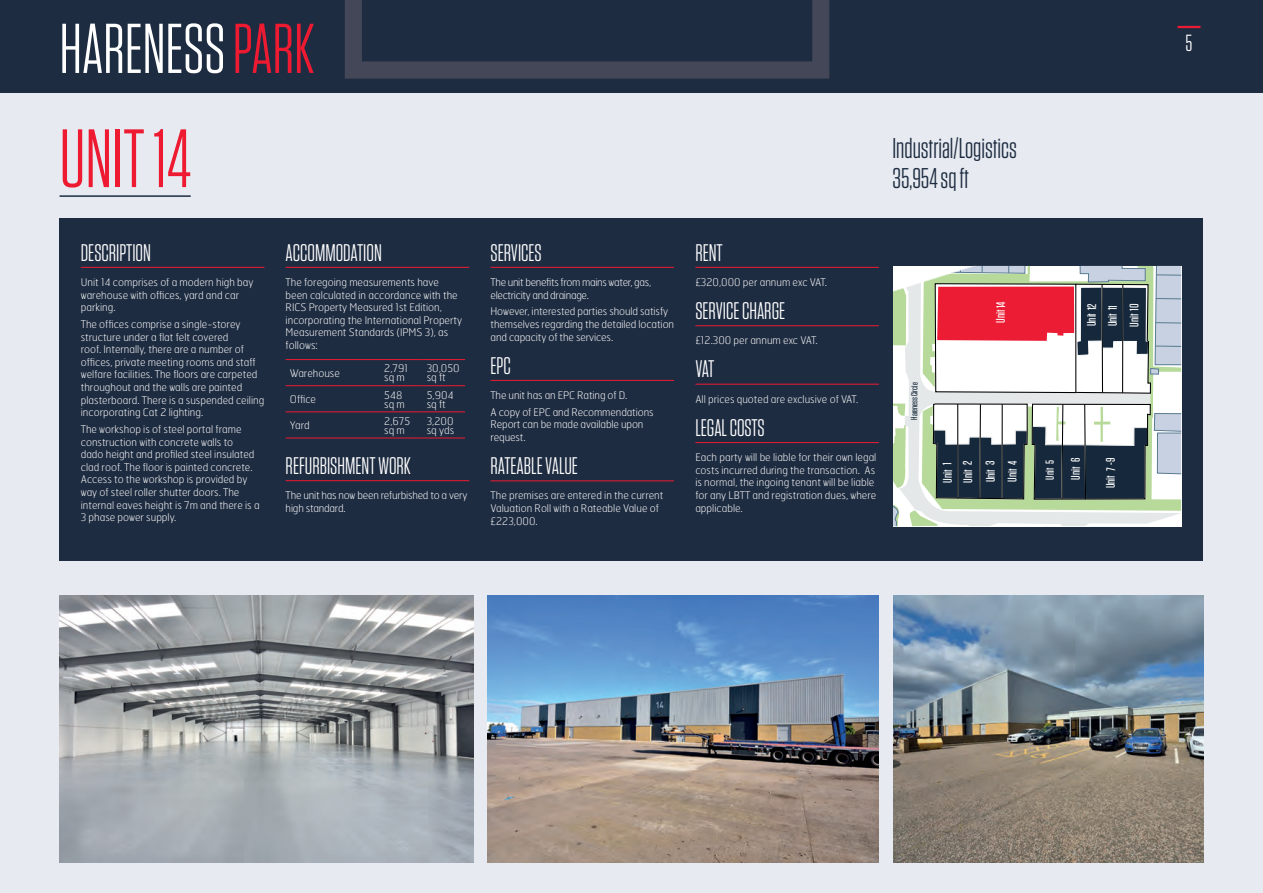
<style>
.page{position:relative;width:1263px;height:893px;background:#1e2c41}
.page>*{position:absolute;margin:0;border:0;box-sizing:border-box;transform-origin:0 0}
.t1{font:82.5px "Tungsten Narrow";color:#ed1a32}
.t2{font:70.35px "Tungsten Narrow";color:#fff}
.t3{font:28.5px/30px "Tungsten Narrow";color:#1e2c41}
.t4{font:24px "Tungsten Narrow";color:#fff}
.t5{font:23.25px "Tungsten Narrow";color:#fff}
.t6{font:500 12.45px/21.3px "Tungsten";color:#fff}
.t7{font:500 11.55px "Tungsten";color:#fff}
.t8{font:100 10.5px/12.6px "Hermes";color:#fff}
.t9{font:100 10.5px/12.6px "Hermes";letter-spacing:-.03em;color:#fff}
.t10{font:100 10.5px/12.6px "Hermes";letter-spacing:-.02em;color:#fff}
.t11{font:500 8.85px "Tungsten";color:#16293c}
.s1{color:#ed1a32}
</style>
<div class="page">
<div style="left:0;top:94px;width:1263px;height:799px;background:#e7ebf1"></div>
<div style="left:60px;top:218px;width:1143px;height:343px;background:#1e2c41"></div>
<hr style="left:60px;top:195px;width:131px;height:2px;background:#1e2c41">
<svg style="left:893px;top:266px;width:288px;height:260px"></svg>
<img style="left:60px;top:595px;width:413px;height:268px">
<img style="left:488px;top:595px;width:391px;height:268px">
<img style="left:893px;top:595px;width:310px;height:268px">
<hr style="left:1177px;top:26px;width:23px;height:2px;background:#ed1a32">
<svg style="left:345px;top:0;width:484px;height:79px"></svg>
<hr style="left:81px;top:267px;width:183px;height:1px;background:#ed1a32">
<hr style="left:286px;top:267px;width:183px;height:1px;background:#ed1a32">
<hr style="left:286px;top:480px;width:183px;height:1px;background:#ed1a32">
<hr style="left:286px;top:359px;width:94px;height:1px;background:#ed1a32">
<hr style="left:380px;top:359px;width:42px;height:1px;background:#ed1a32">
<hr style="left:422px;top:359px;width:43px;height:1px;background:#ed1a32">
<hr style="left:286px;top:385px;width:94px;height:1px;background:#ed1a32">
<hr style="left:380px;top:385px;width:42px;height:1px;background:#ed1a32">
<hr style="left:422px;top:385px;width:43px;height:1px;background:#ed1a32">
<hr style="left:286px;top:411px;width:94px;height:1px;background:#ed1a32">
<hr style="left:380px;top:411px;width:42px;height:1px;background:#ed1a32">
<hr style="left:422px;top:411px;width:43px;height:1px;background:#ed1a32">
<hr style="left:286px;top:438px;width:94px;height:1px;background:#ed1a32">
<hr style="left:380px;top:438px;width:42px;height:1px;background:#ed1a32">
<hr style="left:422px;top:438px;width:43px;height:1px;background:#ed1a32">
<hr style="left:490px;top:267px;width:184px;height:1px;background:#ed1a32">
<hr style="left:490px;top:380px;width:184px;height:1px;background:#ed1a32">
<hr style="left:490px;top:480px;width:184px;height:1px;background:#ed1a32">
<hr style="left:695px;top:267px;width:184px;height:1px;background:#ed1a32">
<hr style="left:695px;top:325px;width:184px;height:1px;background:#ed1a32">
<hr style="left:695px;top:384px;width:184px;height:1px;background:#ed1a32">
<hr style="left:695px;top:442px;width:184px;height:1px;background:#ed1a32">
<h2 class="t2" style="left:60px;top:14px;width:256px">HARENESS <span class="s1">PARK</span></h2>
<h1 class="t1" style="left:60px;top:118px;width:133px">UNIT 14</h1>
<h3 class="t3" style="left:892px;top:134px;width:126px">Industrial/Logistics<br>35,954 sq ft</h3>
<h3 class="t4" style="left:81px;top:240px;width:72px">DESCRIPTION</h3>
<p class="t8" style="left:81px;top:276px;width:174px">Unit 14 comprises of a modern high bay warehouse with offices, yard and car parking.</p>
<p class="t8" style="left:81px;top:318px;width:185px">The offices comprise a single-storey structure under a flat felt covered<br>roof. Internally, there are a number of offices, private meeting rooms and staff welfare facilities. The floors are carpeted throughout and the walls are painted plasterboard. There is a suspended ceiling incorporating Cat 2 lighting.</p>
<p class="t8" style="left:81px;top:423px;width:180px">The workshop is of steel portal frame construction with concrete walls to<br>dado height and profiled steel insulated clad roof. The floor is painted concrete.<br>Access to the workshop is provided by way of steel roller shutter doors. The internal eaves height is 7m and there is a 3 phase power supply.</p>
<h3 class="t4" style="left:286px;top:240px;width:98px">ACCOMMODATION</h3>
<p class="t8" style="left:286px;top:276px;width:178px">The foregoing measurements have been calculated in accordance with the<br>RICS Property Measured 1st Edition, incorporating the International Property<br>Measurement Standards (IPMS 3), as follows:</p>
<p class="t8" style="left:290px;top:367px;width:52px">Warehouse</p>
<p class="t8" style="left:384px;top:364px;width:25px;line-height:9px">2,791 sq m</p>
<p class="t8" style="left:427px;top:364px;width:34px;line-height:9px">30,050 sq ft</p>
<p class="t8" style="left:290px;top:393px;width:28px">Office</p>
<p class="t8" style="left:384px;top:390px;width:22px;line-height:9px">548 sq m</p>
<p class="t8" style="left:427px;top:390px;width:28px;line-height:9px">5,904 sq ft</p>
<p class="t8" style="left:290px;top:419px;width:21px">Yard</p>
<p class="t8" style="left:384px;top:416px;width:28px;line-height:9px">2,675 sq m</p>
<p class="t8" style="left:427px;top:416px;width:29px;line-height:9px">3,200 sq yds</p>
<h3 class="t4" style="left:286px;top:454px;width:127px">REFURBISHMENT WORK</h3>
<p class="t10" style="left:286px;top:489px;width:183px">The unit has now been refurbished to a very high standard.</p>
<h3 class="t4" style="left:490px;top:240px;width:53px">SERVICES</h3>
<p class="t9" style="left:490px;top:276px;width:162px">The unit benefits from mains water, gas, electricity and drainage.</p>
<p class="t8" style="left:490px;top:305px;width:185px">However, interested parties should satisfy themselves regarding the detailed location and capacity of the services.</p>
<h3 class="t4" style="left:490px;top:353px;width:22px">EPC</h3>
<p class="t8" style="left:490px;top:386px;width:165px;line-height:16.8px">The unit has an EPC Rating of D.<br>A copy of EPC and Recommendations</p>
<p class="t8" style="left:490px;top:418px;width:154px">Report can be made available upon request.</p>
<h3 class="t4" style="left:490px;top:454px;width:89px">RATEABLE VALUE</h3>
<p class="t8" style="left:490px;top:489px;width:174px">The premises are entered in the current<br>Valuation Roll with a Rateable Value of £223,000.</p>
<h3 class="t4" style="left:695px;top:240px;width:29px">RENT</h3>
<p class="t8" style="left:695px;top:276px;width:133px">£320,000 per annum exc VAT.</p>
<h3 class="t4" style="left:695px;top:299px;width:91px">SERVICE CHARGE</h3>
<p class="t8" style="left:695px;top:334px;width:124px">£12.300 per annum exc VAT.</p>
<h3 class="t4" style="left:695px;top:357px;width:21px">VAT</h3>
<p class="t8" style="left:695px;top:392px;width:164px">All prices quoted are exclusive of VAT.</p>
<h3 class="t4" style="left:695px;top:416px;width:71px">LEGAL COSTS</h3>
<p class="t8" style="left:695px;top:451px;width:183px">Each party will be liable for their own legal costs incurred during the transaction. As is normal, the ingoing tenant will be liable for any LBTT and registration dues, where applicable.</p>
<p class="t11" style="left:909px;top:419px;width:38px;rotate:-89deg">Hareness Circle</p>
<p class="t6" style="left:990px;top:322px;width:23px;rotate:-89deg">Unit 14</p>
<p class="t6" style="left:1081px;top:326px;width:25px;rotate:-89deg">Unit 12<br>Unit 11<br>Unit 10</p>
<p class="t6" style="left:937px;top:482px;width:23px;line-height:20.2px;rotate:-89deg">Unit 1<br>Unit 2</p>
<p class="t6" style="left:980px;top:482px;width:23px;line-height:21.8px;rotate:-89deg">Unit 3<br>Unit 4</p>
<p class="t7" style="left:1044px;top:479px;width:21px;rotate:-89deg">Unit 5</p>
<p class="t6" style="left:1065px;top:479px;width:23px;rotate:-89deg">Unit 6</p>
<p class="t6" style="left:1100px;top:488px;width:32px;rotate:-89deg">Unit 7 -9</p>
<h3 class="t5" style="left:1185px;top:32px;width:8px">5</h3>
</div>
